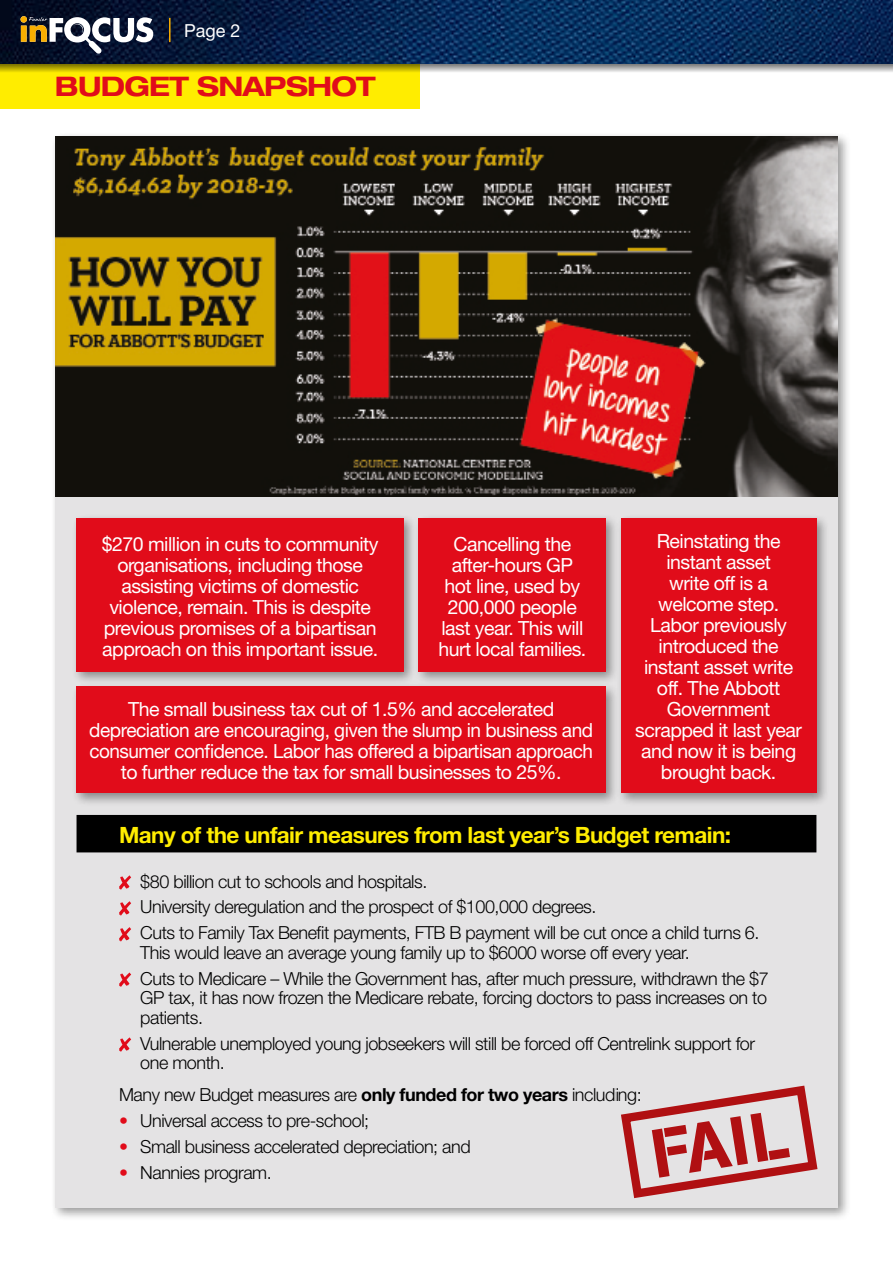
<style>
.page{position:relative;width:893px;height:1263px;background:#fff}
.page>*{position:absolute;margin:0;border:0;box-sizing:border-box;transform-origin:0 0}
.t1{font:68.1px "AG Book Stencil";color:#c51315;scale:.96 1}
.t2{font:700 expanded 27px "Helvetica Neue";letter-spacing:-.03em;color:#e10c1a}
.t3{font:700 22.5px "Helvetica Neue";letter-spacing:-.025em;color:#ffed00}
.t4{font:19.5px/21px "Helvetica Neue";letter-spacing:-.025em;color:#fff;text-align:center}
.t5{font:300 18px/26px "Helvetica Neue";letter-spacing:-.025em;color:#000}
.t6{font:18px "Helvetica Neue";color:#fff}
.s1{font-weight:700}
.s2{color:#e10c1a}
</style>
<div class="page">
<div style="left:0;top:64px;width:419px;height:45px;background:#ffed00"></div>
<img style="left:0;top:0;width:893px;height:64px">
<svg style="left:0;top:64px;width:893px;height:8px;background:#b2ac5e"></svg>
<svg style="left:21px;top:16px;width:132px;height:43px"></svg>
<hr style="left:169px;top:18px;width:2px;height:24px;background:#f9ae00">
<div style="left:51px;top:131px;width:800px;height:1090px;background:#000;opacity:.4"></div>
<img style="left:55px;top:136px;width:783px;height:361px">
<div style="left:55px;top:497px;width:783px;height:711px;background:#e4e3e4"></div>
<div style="left:77px;top:815px;width:739px;height:37px;background:#000"></div>
<svg style="left:119px;top:875px;width:12px;height:15px"></svg>
<svg style="left:119px;top:901px;width:12px;height:14px"></svg>
<svg style="left:119px;top:927px;width:12px;height:14px"></svg>
<svg style="left:119px;top:972px;width:12px;height:15px"></svg>
<svg style="left:119px;top:1037px;width:12px;height:15px"></svg>
<div style="left:72px;top:514px;width:758px;height:292px;background:#000;opacity:.4"></div>
<div style="left:77px;top:519px;width:327px;height:153px;background:#e10c1a"></div>
<div style="left:419px;top:519px;width:187px;height:153px;background:#e10c1a"></div>
<div style="left:621px;top:519px;width:195px;height:274px;background:#e10c1a"></div>
<div style="left:77px;top:687px;width:529px;height:106px;background:#e10c1a"></div>
<svg style="left:621px;top:1085px;width:197px;height:114px"></svg>
<p class="t6" style="left:184px;top:19px;width:58px">Page 2</p>
<h2 class="t2" style="left:55px;top:69px;width:322px">BUDGET SNAPSHOT</h2>
<p class="t4" style="left:102px;top:533px;width:278px">$270 million in cuts to community organisations, including those assisting victims of domestic violence, remain. This is despite previous promises of a bipartisan approach on this important issue.</p>
<p class="t4" style="left:438px;top:533px;width:149px">Cancelling the after-hours GP hot line, used by<br>200,000 people last year. This will hurt local families.</p>
<p class="t4" style="left:635px;top:530px;width:168px">Reinstating the instant asset<br>write off is a welcome step.<br>Labor previously introduced the instant asset write off. The Abbott<br>Government scrapped it last year and now it is being brought back.</p>
<p class="t4" style="left:89px;top:698px;width:505px">The small business tax cut of 1.5% and accelerated depreciation are encouraging, given the slump in business and consumer confidence. Labor has offered a bipartisan approach to further reduce the tax for small businesses to 25%.</p>
<p class="t3" style="left:119px;top:821px;width:613px">Many of the unfair measures from last year’s Budget remain:</p>
<p class="t5" style="left:140px;top:868px;width:621px">$80 billion cut to schools and hospitals.<br>University deregulation and the prospect of $100,000 degrees.<br>Cuts to Family Tax Benefit payments, FTB B payment will be cut once a child turns 6.</p>
<p class="t5" style="left:140px;top:939px;width:630px">This would leave an average young family up to $6000 worse off every year.<br>Cuts to Medicare – While the Government has, after much pressure, withdrawn the $7</p>
<p class="t5" style="left:140px;top:988px;width:628px;line-height:19.5px">GP tax, it has now frozen the Medicare rebate, forcing doctors to pass increases on to patients.</p>
<p class="t5" style="left:140px;top:1033px;width:616px;line-height:19.5px">Vulnerable unemployed young jobseekers will still be forced off Centrelink support for one month.</p>
<p class="t5" style="left:119px;top:1081px;width:524px">Many new Budget measures are <span class="s1">only funded for two years</span> including:</p>
<p class="t5" style="left:119px;top:1107px;width:252px"><span class="s2">•</span> Universal access to pre-school;</p>
<p class="t5" style="left:119px;top:1133px;width:353px"><span class="s2">•</span> Small business accelerated depreciation; and</p>
<p class="t5" style="left:119px;top:1159px;width:154px"><span class="s2">•</span> Nannies program.</p>
<h1 class="t1" style="left:646px;top:1114px;width:144px;rotate:-9deg">FAIL</h1>
</div>
